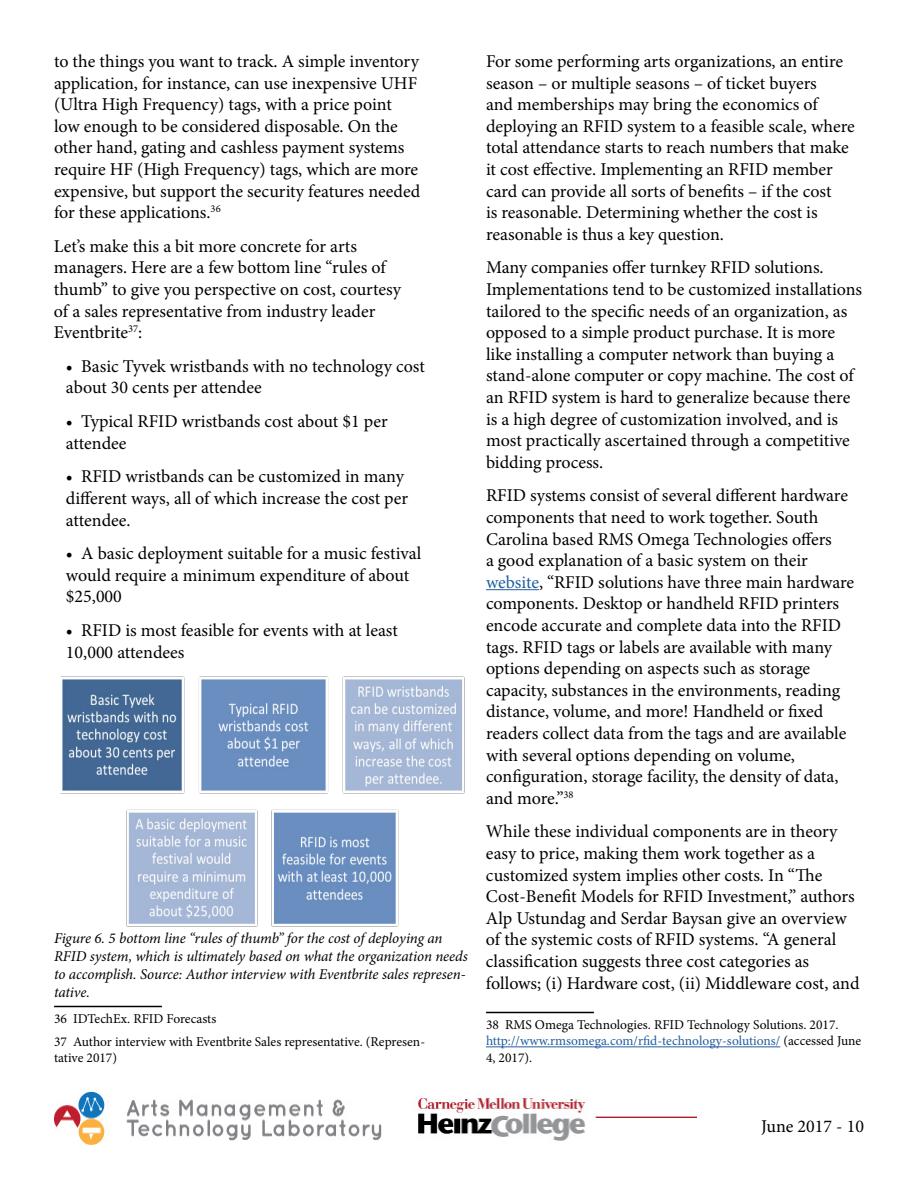
<style>
.page{position:relative;width:918px;height:1188px;background:#fff}
.page>*{position:absolute;margin:0;border:0;box-sizing:border-box;transform-origin:0 0}
.t1{font:18px/21.6px "Minion Pro";color:#000}
.t2{font:italic 15px/18px "Minion Pro";letter-spacing:-.01em;color:#000}
.t3{font:13.5px/16.5px "Minion Pro";color:#000}
.s1{color:#215e9e}
</style>
<div class="page">
<img style="left:54px;top:1093px;width:328px;height:51px">
<img style="left:418px;top:1097px;width:278px;height:44px">
<hr style="left:54px;top:1006px;width:108px;height:1px;background:#000">
<hr style="left:486px;top:589px;width:53px;height:1px;background:#215e9e">
<hr style="left:486px;top:1012px;width:108px;height:1px;background:#000">
<hr style="left:486px;top:1047px;width:294px;height:1px;background:#215e9e">
<img style="left:60px;top:677px;width:405px;height:250px">
<p class="t1" style="left:54px;top:51px;width:368px">to the things you want to track. A simple inventory application, for instance, can use inexpensive UHF (Ultra High Frequency) tags, with a price point low enough to be considered disposable. On the other hand, gating and cashless payment systems require HF (High Frequency) tags, which are more expensive, but support the security features needed for these applications.<sup>36</sup></p>
<p class="t1" style="left:54px;top:235px;width:349px">Let’s make this a bit more concrete for arts managers. Here are a few bottom line “rules of thumb” to give you perspective on cost, courtesy of a sales representative from industry leader Eventbrite<sup>37</sup>:</p>
<p class="t1" style="left:66px;top:355px;width:360px">• Basic Tyvek wristbands with no technology cost about 30 cents per attendee</p>
<p class="t1" style="left:66px;top:411px;width:323px">• Typical RFID wristbands cost about $1 per attendee</p>
<p class="t1" style="left:66px;top:466px;width:344px">• RFID wristbands can be customized in many different ways, all of which increase the cost per attendee.</p>
<p class="t1" style="left:66px;top:543px;width:357px">• A basic deployment suitable for a music festival would require a minimum expenditure of about $25,000</p>
<p class="t1" style="left:66px;top:619px;width:333px">• RFID is most feasible for events with at least<br>10,000 attendees</p>
<p class="t2" style="left:54px;top:930px;width:415px">Figure 6. 5 bottom line “rules of thumb” for the cost of deploying an RFID system, which is ultimately based on what the organization needs to accomplish. Source: Author interview with Eventbrite sales represen&shy;tative.</p>
<p class="t3" style="left:54px;top:1008px;width:373px;line-height:22.5px">36 IDTechEx. RFID Forecasts<br>37 Author interview with Eventbrite Sales representative. (Represen-</p>
<p class="t3" style="left:54px;top:1050px;width:65px">tative 2017)</p>
<p class="t1" style="left:486px;top:51px;width:370px">For some performing arts organizations, an entire season – or multiple seasons – of ticket buyers<br>and memberships may bring the economics of deploying an RFID system to a feasible scale, where total attendance starts to reach numbers that make it cost effective. Implementing an RFID member card can provide all sorts of benefits – if the cost<br>is reasonable. Determining whether the cost is reasonable is thus a key question.</p>
<p class="t1" style="left:486px;top:257px;width:378px">Many companies offer turnkey RFID solutions.<br>Implementations tend to be customized installations tailored to the specific needs of an organization, as opposed to a simple product purchase. It is more like installing a computer network than buying a stand-alone computer or copy machine. The cost of an RFID system is hard to generalize because there is a high degree of customization involved, and is most practically ascertained through a competitive bidding process.</p>
<p class="t1" style="left:486px;top:485px;width:370px">RFID systems consist of several different hardware components that need to work together. South Carolina based RMS Omega Technologies offers<br>a good explanation of a basic system on their <span class="s1">website</span>, “RFID solutions have three main hardware components. Desktop or handheld RFID printers encode accurate and complete data into the RFID tags. RFID tags or labels are available with many options depending on aspects such as storage capacity, substances in the environments, reading distance, volume, and more! Handheld or fixed readers collect data from the tags and are available with several options depending on volume, configuration, storage facility, the density of data, and more.”<sup>38</sup></p>
<p class="t1" style="left:486px;top:821px;width:375px">While these individual components are in theory easy to price, making them work together as a customized system implies other costs. In “The Cost-Benefit Models for RFID Investment,” authors Alp Ustundag and Serdar Baysan give an overview of the systemic costs of RFID systems. “A general classification suggests three cost categories as follows; (i) Hardware cost, (ii) Middleware cost, and</p>
<p class="t3" style="left:486px;top:1017px;width:377px">38 RMS Omega Technologies. RFID Technology Solutions. 2017. <span class="s1">http://www.rmsomega.com/rfid-technology-solutions/</span> (accessed June<br>4, 2017).</p>
<p class="t1" style="left:761px;top:1115px;width:104px">June 2017 - 10</p>
</div>
